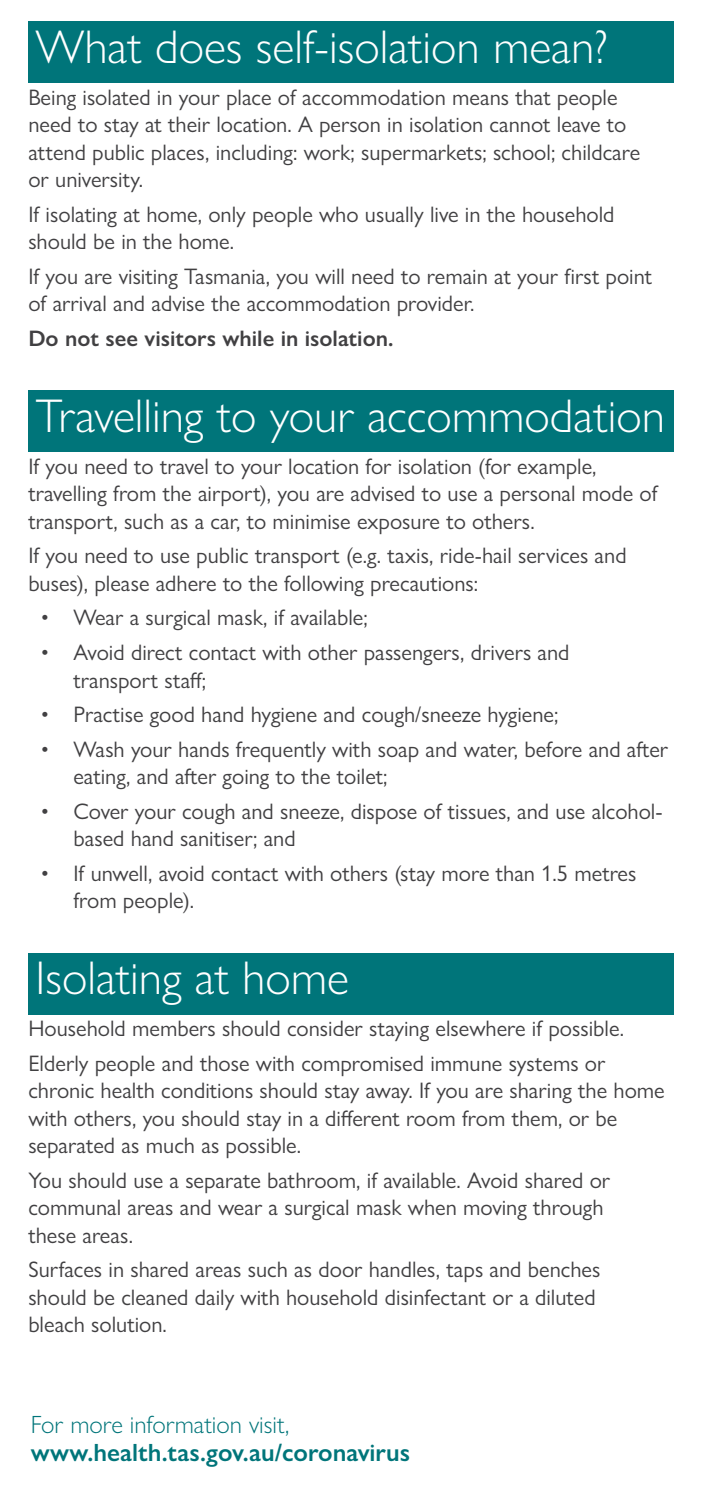
<style>
.page{position:relative;width:702px;height:1489px;background:#fff}
.page>*{position:absolute;margin:0;border:0;box-sizing:border-box;transform-origin:0 0}
.t1{font:300 47.5px "Gill Sans Nova";color:#fff}
.t2{font:600 25px "Gill Sans Nova";color:#00757a}
.t3{font:300 25px "Gill Sans Nova";color:#00757a}
.t4{font:22.5px/27.5px "Gill Sans Nova";color:#414042}
.t5{font:600 22.5px "Gill Sans Nova";color:#414042}
</style>
<div class="page">
<div style="left:28px;top:21px;width:645px;height:62px;background:#00757a"></div>
<div style="left:28px;top:390px;width:645px;height:62px;background:#00757a"></div>
<div style="left:28px;top:952px;width:645px;height:62px;background:#00757a"></div>
<h1 class="t1" style="left:35px;top:18px;width:574px">What does self-isolation mean?</h1>
<p class="t4" style="left:28px;top:83px;width:613px">Being isolated in your place of accommodation means that people need to stay at their location. A person in isolation cannot leave to attend public places, including: work; supermarkets; school; childcare or university.</p>
<p class="t4" style="left:28px;top:200px;width:587px">If isolating at home, only people who usually live in the household should be in the home.</p>
<p class="t4" style="left:28px;top:262px;width:625px">If you are visiting Tasmania, you will need to remain at your first point of arrival and advise the accommodation provider.</p>
<p class="t5" style="left:28px;top:324px;width:367px">Do not see visitors while in isolation.</p>
<h1 class="t1" style="left:35px;top:387px;width:631px">Travelling to your accommodation</h1>
<p class="t4" style="left:28px;top:452px;width:630px">If you need to travel to your location for isolation (for example, travelling from the airport), you are advised to use a personal mode of transport, such as a car, to minimise exposure to others.</p>
<p class="t4" style="left:28px;top:541px;width:599px">If you need to use public transport (e.g. taxis, ride-hail services and buses), please adhere to the following precautions:</p>
<p class="t4" style="left:41px;top:603px;width:328px">• Wear a surgical mask, if available;</p>
<p class="t4" style="left:73px;top:638px;width:497px;text-indent:-32px">• Avoid direct contact with other passengers, drivers and transport staff;</p>
<p class="t4" style="left:41px;top:700px;width:519px">• Practise good hand hygiene and cough/sneeze hygiene;</p>
<p class="t4" style="left:73px;top:735px;width:596px;text-indent:-32px">• Wash your hands frequently with soap and water, before and after eating, and after going to the toilet;</p>
<p class="t4" style="left:73px;top:797px;width:590px;text-indent:-32px">• Cover your cough and sneeze, dispose of tissues, and use alcohol&shy;based hand sanitiser; and</p>
<p class="t4" style="left:73px;top:859px;width:564px;text-indent:-32px">• If unwell, avoid contact with others (stay more than 1.5 metres from people).</p>
<h1 class="t1" style="left:35px;top:949px;width:315px">Isolating at home</h1>
<p class="t4" style="left:28px;top:1010px;width:597px;line-height:34.5px">Household members should consider staying elsewhere if possible.<br>Elderly people and those with compromised immune systems or</p>
<p class="t4" style="left:28px;top:1076px;width:638px">chronic health conditions should stay away. If you are sharing the home with others, you should stay in a different room from them, or be separated as much as possible.</p>
<p class="t4" style="left:28px;top:1166px;width:583px">You should use a separate bathroom, if available. Avoid shared or communal areas and wear a surgical mask when moving through these areas.</p>
<p class="t4" style="left:28px;top:1255px;width:573px">Surfaces in shared areas such as door handles, taps and benches should be cleaned daily with household disinfectant or a diluted bleach solution.</p>
<p class="t3" style="left:31px;top:1409px;width:260px">For more information visit,</p>
<p class="t2" style="left:31px;top:1436px;width:381px">www.health.tas.gov.au/coronavirus</p>
</div>
